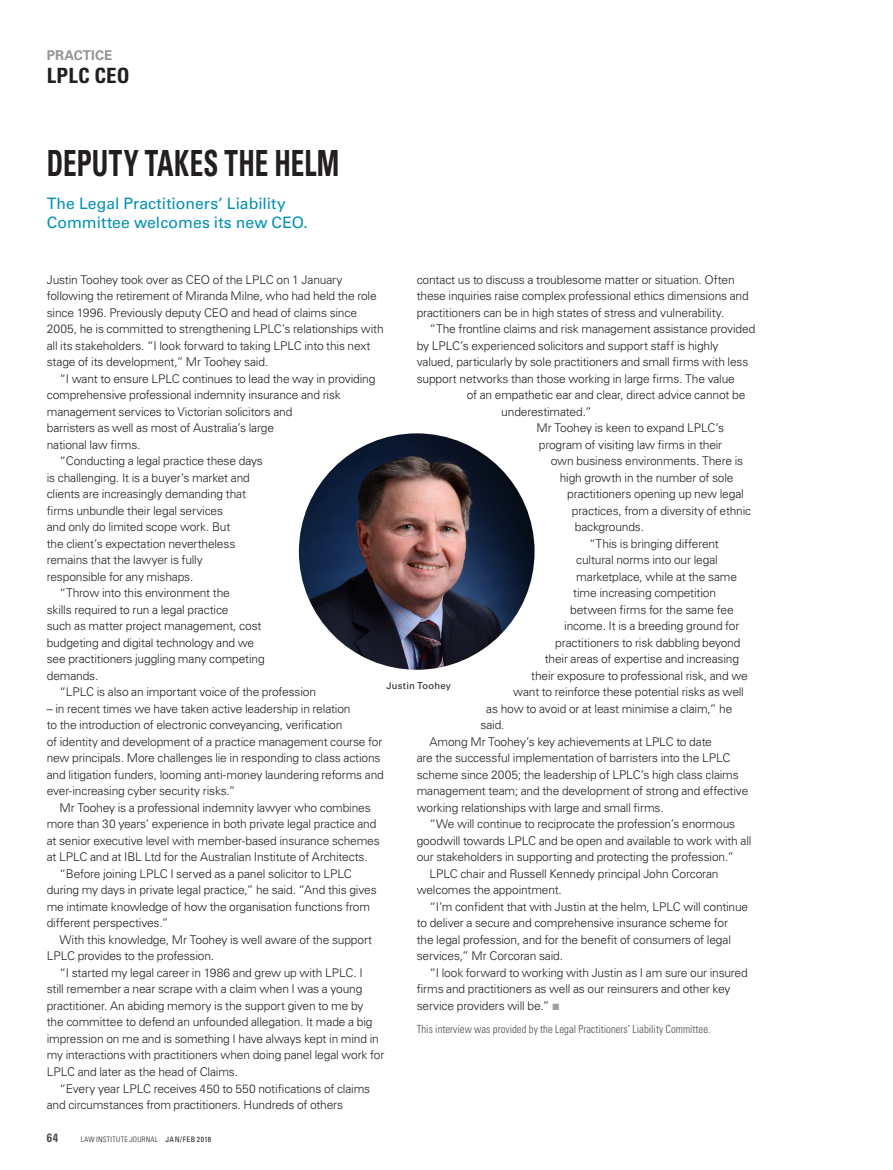
<style>
.page{position:relative;width:893px;height:1170px;background:#fff}
.page>*{position:absolute;margin:0;border:0;box-sizing:border-box;transform-origin:0 0}
.LIJ___Subhead_L1_San{font:700 condensed 36px "Univers LT Std";letter-spacing:.01em;color:#231f20;scale:.75 1}
.LIJ___Running_heads{font:700 condensed 21px "Univers LT Std";letter-spacing:.01em;color:#231f20}
.LIJ___Precede_Sans{font:15.75px/18.9px "Univers LT Std";letter-spacing:.005em;color:#0091b2}
.LIJ___Running_heads-2{font:700 13.5px "Univers LT Std";letter-spacing:.005em;color:#939598}
.LIJ___BODY_Sans{font:300 12px/16.5px "Univers LT Std";letter-spacing:-.015em;color:#231f20}
.t1{font:700 condensed 12px "Univers LT Std";color:#4b4c4d}
.LIJ___Endnotes_Sans{font:300 condensed 11.25px "Univers LT Std";color:#4b4c4d;scale:.96 1}
.LIJ___Captions_basic{font:9.45px "Univers LT Std";letter-spacing:.02em;color:#231f20}
.t2{font:300 condensed 7.5px "Univers LT Std";letter-spacing:.04em;color:#231f20}
.s1{color:#9d9fa2}
.s2{font-weight:400}
</style>
<div class="page">
<img style="left:299px;top:433px;width:236px;height:236px;border-radius:118px">
<p class="LIJ___Running_heads-2" style="left:47px;top:48px;width:67px">PRACTICE</p>
<p class="LIJ___Running_heads" style="left:47px;top:62px;width:84px">LPLC CEO</p>
<p class="LIJ___Subhead_L1_San" style="left:47px;top:141px;width:392px">DEPUTY TAKES THE HELM</p>
<p class="LIJ___Precede_Sans" style="left:47px;top:194px;width:263px">The Legal Practitioners’ Liability<br>Committee welcomes its new CEO.</p>
<p class="LIJ___BODY_Sans" style="left:47px;top:271px;width:338px">Justin Toohey took over as CEO of the LPLC on 1 January following the retirement of Miranda Milne, who had held the role since 1996. Previously deputy CEO and head of claims since 2005, he is committed to strengthening LPLC’s relationships with all its stakeholders. “I look forward to taking LPLC into this next stage of its development,” Mr Toohey said.</p>
<p class="LIJ___BODY_Sans" style="left:47px;top:370px;width:330px;text-indent:13px">“I want to ensure LPLC continues to lead the way in providing comprehensive professional indemnity insurance and risk management services to Victorian solicitors and<br>barristers as well as most of Australia’s large<br>national law firms.</p>
<p class="LIJ___BODY_Sans" style="left:47px;top:452px;width:218px;text-indent:13px">“Conducting a legal practice these days is challenging. It is a buyer’s market and clients are increasingly demanding that firms unbundle their legal services<br>and only do limited scope work. But<br>the client’s expectation nevertheless remains that the lawyer is fully responsible for any mishaps.</p>
<p class="LIJ___BODY_Sans" style="left:47px;top:584px;width:219px;text-indent:13px">“Throw into this environment the<br>skills required to run a legal practice<br>such as matter project management, cost budgeting and digital technology and we see practitioners juggling many competing demands.</p>
<p class="LIJ___BODY_Sans" style="left:60px;top:683px;width:258px">“LPLC is also an important voice of the profession</p>
<p class="LIJ___BODY_Sans" style="left:47px;top:700px;width:339px">– in recent times we have taken active leadership in relation<br>to the introduction of electronic conveyancing, verification<br>of identity and development of a practice management course for new principals. More challenges lie in responding to class actions and litigation funders, looming anti-money laundering reforms and ever-increasing cyber security risks.”</p>
<p class="LIJ___BODY_Sans" style="left:47px;top:799px;width:334px;text-indent:13px">Mr Toohey is a professional indemnity lawyer who combines more than 30 years’ experience in both private legal practice and at senior executive level with member-based insurance schemes at LPLC and at IBL Ltd for the Australian Institute of Architects.</p>
<p class="LIJ___BODY_Sans" style="left:47px;top:865px;width:331px;text-indent:13px">“Before joining LPLC I served as a panel solicitor to LPLC during my days in private legal practice,” he said. “And this gives me intimate knowledge of how the organisation functions from different perspectives.”</p>
<p class="LIJ___BODY_Sans" style="left:47px;top:931px;width:327px;text-indent:13px">With this knowledge, Mr Toohey is well aware of the support<br>LPLC provides to the profession.</p>
<p class="LIJ___BODY_Sans" style="left:47px;top:964px;width:339px;text-indent:13px">“I started my legal career in 1986 and grew up with LPLC. I<br>still remember a near scrape with a claim when I was a young practitioner. An abiding memory is the support given to me by<br>the committee to defend an unfounded allegation. It made a big impression on me and is something I have always kept in mind in my interactions with practitioners when doing panel legal work for LPLC and later as the head of Claims.</p>
<p class="LIJ___BODY_Sans" style="left:47px;top:1079px;width:325px;text-indent:13px">“Every year LPLC receives 450 to 550 notifications of claims and circumstances from practitioners. Hundreds of others</p>
<p class="LIJ___BODY_Sans" style="left:417px;top:271px;width:334px">contact us to discuss a troublesome matter or situation. Often these inquiries raise complex professional ethics dimensions and practitioners can be in high states of stress and vulnerability.</p>
<p class="LIJ___BODY_Sans" style="left:429px;top:320px;width:327px">“The frontline claims and risk management assistance provided</p>
<p class="LIJ___BODY_Sans" style="left:417px;top:337px;width:303px">by LPLC’s experienced solicitors and support staff is highly</p>
<p class="LIJ___BODY_Sans" style="left:417px;top:353px;width:333px">valued, particularly by sole practitioners and small firms with less</p>
<p class="LIJ___BODY_Sans" style="left:417px;top:370px;width:320px">support networks than those working in large firms. The value</p>
<p class="LIJ___BODY_Sans" style="left:467px;top:386px;width:280px">of an empathetic ear and clear, direct advice cannot be</p>
<p class="LIJ___BODY_Sans" style="left:501px;top:403px;width:92px">underestimated.”</p>
<p class="LIJ___BODY_Sans" style="left:537px;top:419px;width:189px">Mr Toohey is keen to expand LPLC’s</p>
<p class="LIJ___BODY_Sans" style="left:539px;top:436px;width:185px">program of visiting law firms in their</p>
<p class="LIJ___BODY_Sans" style="left:551px;top:452px;width:194px">own business environments. There is</p>
<p class="LIJ___BODY_Sans" style="left:560px;top:469px;width:175px">high growth in the number of sole</p>
<p class="LIJ___BODY_Sans" style="left:567px;top:485px;width:178px">practitioners opening up new legal</p>
<p class="LIJ___BODY_Sans" style="left:572px;top:502px;width:181px">practices, from a diversity of ethnic</p>
<p class="LIJ___BODY_Sans" style="left:575px;top:518px;width:71px">backgrounds.</p>
<p class="LIJ___BODY_Sans" style="left:589px;top:535px;width:131px">“This is bringing different</p>
<p class="LIJ___BODY_Sans" style="left:576px;top:551px;width:143px">cultural norms into our legal</p>
<p class="LIJ___BODY_Sans" style="left:576px;top:568px;width:162px">marketplace, while at the same</p>
<p class="LIJ___BODY_Sans" style="left:573px;top:584px;width:144px">time increasing competition</p>
<p class="LIJ___BODY_Sans" style="left:570px;top:601px;width:165px">between firms for the same fee</p>
<p class="LIJ___BODY_Sans" style="left:564px;top:617px;width:177px">income. It is a breeding ground for</p>
<p class="LIJ___BODY_Sans" style="left:555px;top:634px;width:187px">practitioners to risk dabbling beyond</p>
<p class="LIJ___BODY_Sans" style="left:545px;top:650px;width:196px">their areas of expertise and increasing</p>
<p class="LIJ___BODY_Sans" style="left:531px;top:667px;width:218px">their exposure to professional risk, and we</p>
<p class="LIJ___BODY_Sans" style="left:513px;top:683px;width:232px">want to reinforce these potential risks as well</p>
<p class="LIJ___BODY_Sans" style="left:486px;top:700px;width:248px">as how to avoid or at least minimise a claim,” he</p>
<p class="LIJ___BODY_Sans" style="left:480px;top:716px;width:26px">said.</p>
<p class="LIJ___BODY_Sans" style="left:417px;top:733px;width:333px;text-indent:13px">Among Mr Toohey’s key achievements at LPLC to date<br>are the successful implementation of barristers into the LPLC scheme since 2005; the leadership of LPLC’s high class claims management team; and the development of strong and effective working relationships with large and small firms.</p>
<p class="LIJ___BODY_Sans" style="left:417px;top:815px;width:336px;text-indent:13px">“We will continue to reciprocate the profession’s enormous goodwill towards LPLC and be open and available to work with all our stakeholders in supporting and protecting the profession.”</p>
<p class="LIJ___BODY_Sans" style="left:417px;top:865px;width:303px;text-indent:13px">LPLC chair and Russell Kennedy principal John Corcoran welcomes the appointment.</p>
<p class="LIJ___BODY_Sans" style="left:417px;top:898px;width:333px;text-indent:13px">“I’m confident that with Justin at the helm, LPLC will continue to deliver a secure and comprehensive insurance scheme for<br>the legal profession, and for the benefit of consumers of legal services,” Mr Corcoran said.</p>
<p class="LIJ___BODY_Sans" style="left:417px;top:964px;width:333px;text-indent:13px">“I look forward to working with Justin as I am sure our insured firms and practitioners as well as our reinsurers and other key service providers will be.” <span class="s1">■</span></p>
<p class="LIJ___Endnotes_Sans" style="left:417px;top:1021px;width:308px">This interview was provided by the Legal Practitioners’ Liability Committee.</p>
<p class="LIJ___Captions_basic" style="left:386px;top:680px;width:66px">Justin Toohey</p>
<p class="t1" style="left:47px;top:1130px;width:13px">64</p>
<p class="t2" style="left:81px;top:1134px;width:132px">LAW INSTITUTE JOURNAL <span class="s2">JAN/FEB 2018</span></p>
</div>
